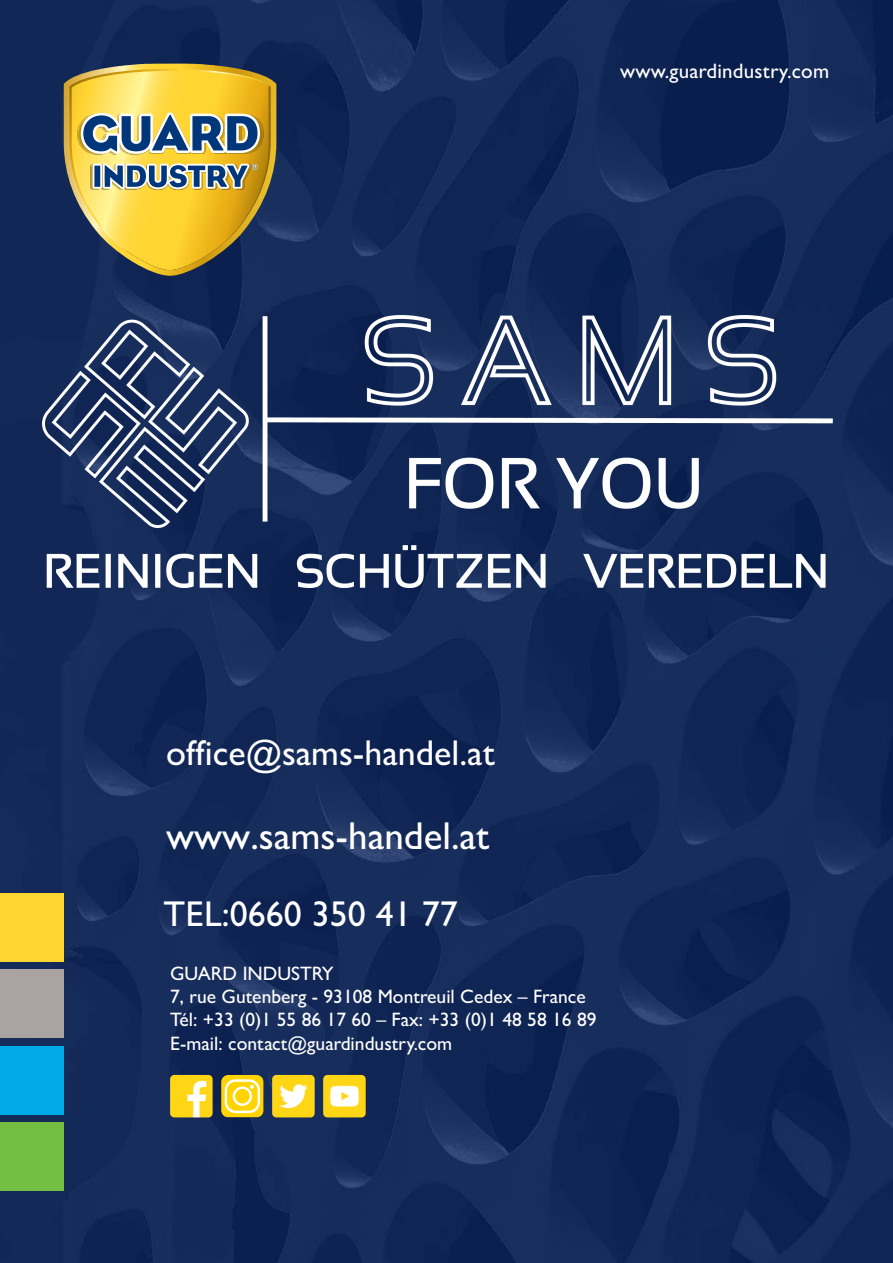
<style>
.page{position:relative;width:893px;height:1263px;background:#122756}
.page>*{position:absolute;margin:0;border:0;box-sizing:border-box;transform-origin:0 0}
.t1{font:500 39px "Gill Sans MT Std";color:#fff}
.t2{font:500 36px "Gill Sans MT Std";color:#fff}
.t3{font:500 21px "Gill Sans MT Std";letter-spacing:.01em;color:#fff}
.t4{font:500 19.5px/23.4px "Gill Sans MT Std";color:#fff}
</style>
<div class="page">
<svg style="left:64px;top:64px;width:212px;height:212px"></svg>
<svg style="left:221px;top:1075px;width:43px;height:42px;background:#f5d63d"></svg>
<img style="left:170px;top:1075px;width:43px;height:42px">
<img style="left:272px;top:1075px;width:43px;height:42px">
<img style="left:323px;top:1075px;width:43px;height:42px">
<div style="left:0;top:893px;width:64px;height:68px;background:#ffd530"></div>
<div style="left:0;top:969px;width:64px;height:68px;background:#a9a3a1"></div>
<div style="left:0;top:1046px;width:64px;height:68px;background:#00abe6"></div>
<div style="left:0;top:1123px;width:64px;height:68px;background:#72bf44"></div>
<img style="left:42px;top:315px;width:790px;height:273px">
<p class="t3" style="left:620px;top:59px;width:211px">www.guardindustry.com</p>
<h2 class="t2" style="left:166px;top:731px;width:330px">office@sams-handel.at</h2>
<h1 class="t1" style="left:166px;top:812px;width:325px">www.sams-handel.at</h1>
<h2 class="t2" style="left:164px;top:893px;width:296px">TEL:0660 350 41 77</h2>
<p class="t4" style="left:170px;top:961px;width:428px">GUARD INDUSTRY<br>7, rue Gutenberg - 93108 Montreuil Cedex – France Tél: +33 (0)1 55 86 17 60 – Fax: +33 (0)1 48 58 16 89<br>E-mail: contact@guardindustry.com</p>
</div>
